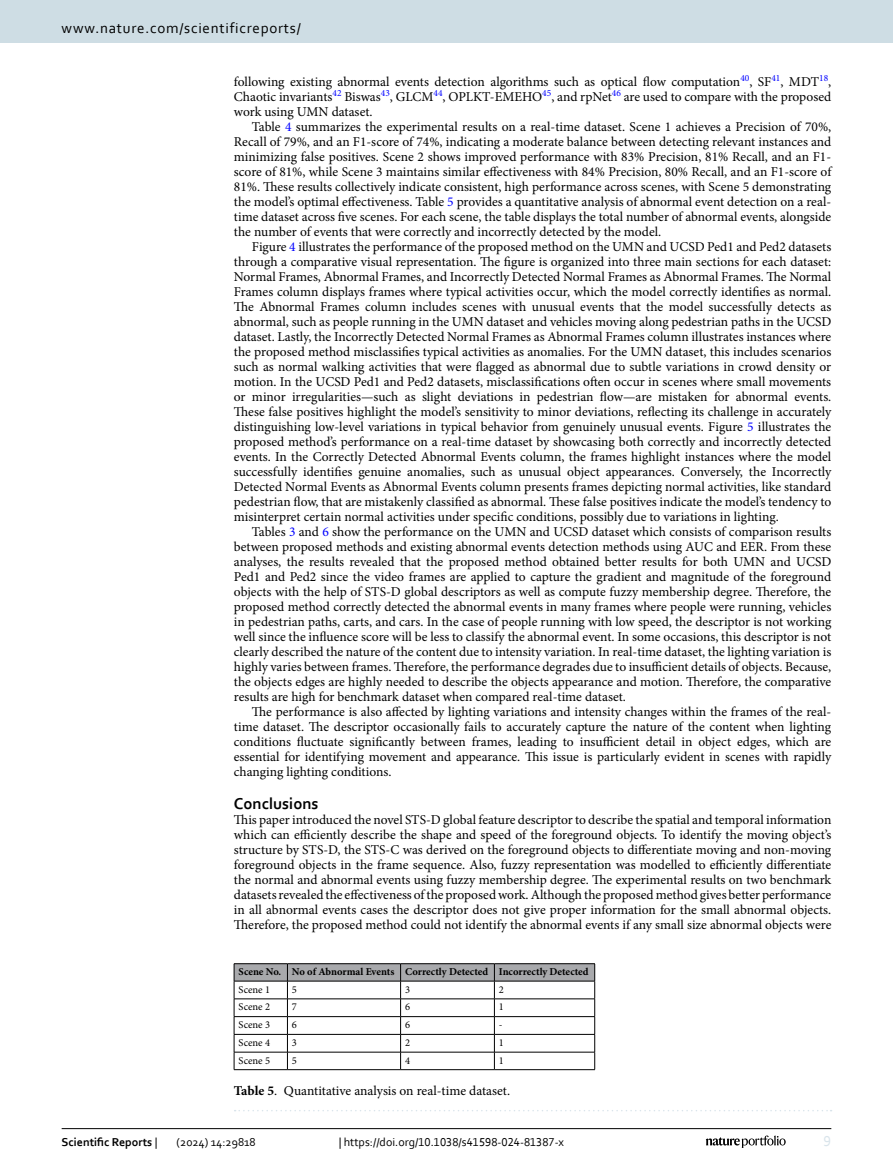
<style>
.page{position:relative;width:893px;height:1174px;background:#fff}
.page>*{position:absolute;margin:0;border:0;box-sizing:border-box;transform-origin:0 0}
.Head_1{font:700 16.5px "Corbel";color:#000}
.t1{font:15px "Corbel";letter-spacing:.05em;color:#000}
.t2{font:15px "Corbel";color:#d9e4eb}
.Body_Text_Indent{font:13.5px/15px "Minion Pro";color:#000;text-align:justify}
.Body_Text{font:13.5px/15px "Minion Pro";letter-spacing:-.005em;color:#000;text-align:justify}
.Table_Caption{font:13.5px "Minion Pro";color:#000}
.t3{font:12px "Corbel";color:#000}
.t4{font:700 12px "Corbel";color:#000}
.Table_Head{font:700 10.5px "Minion Pro";color:#000}
.Table_Body{font:10.5px "Minion Pro";color:#000}
.s1{color:#00f}
.s2{font-weight:700}
.s3{font-weight:400}
</style>
<div class="page">
<hr style="left:287px;top:1069px;width:114px;height:1px;background:#000">
<hr style="left:401px;top:1069px;width:93px;height:1px;background:#000">
<svg style="left:234px;top:963px;width:361px;height:106px"></svg>
<hr style="left:494px;top:1069px;width:101px;height:1px;background:#000">
<hr style="left:234px;top:1069px;width:53px;height:1px;background:#000">
<svg style="left:235px;top:1110px;width:597px;height:1px"></svg>
<hr style="left:62px;top:1128px;width:769px;height:1px;background:#000">
<svg style="left:706px;top:1135px;width:80px;height:12px"></svg>
<div style="left:0;top:0;width:893px;height:43px;background:#cedde4"></div>
<p class="t1" style="left:62px;top:18px;width:241px">www.nature.com/scientificreports/</p>
<p class="Body_Text" style="left:234px;top:74px;width:599px">following existing abnormal events detection algorithms such as optical flow computation<sup>40</sup>, SF<sup>41</sup>, MDT<sup>18</sup>, Chaotic invariants<sup>42</sup> Biswas<sup>43</sup>, GLCM<sup>44</sup>, OPLKT-EMEHO<sup>45</sup>, and rpNet<sup>46</sup> are used to compare with the proposed work using UMN dataset.</p>
<p class="Body_Text_Indent" style="left:234px;top:119px;width:599px;text-indent:18px">Table <span class="s1">4</span> summarizes the experimental results on a real-time dataset. Scene 1 achieves a Precision of 70%, Recall of 79%, and an F1-score of 74%, indicating a moderate balance between detecting relevant instances and minimizing false positives. Scene 2 shows improved performance with 83% Precision, 81% Recall, and an F1- score of 81%, while Scene 3 maintains similar effectiveness with 84% Precision, 80% Recall, and an F1-score of 81%. These results collectively indicate consistent, high performance across scenes, with Scene 5 demonstrating the model’s optimal effectiveness. Table <span class="s1">5</span> provides a quantitative analysis of abnormal event detection on a real&shy;time dataset across five scenes. For each scene, the table displays the total number of abnormal events, alongside the number of events that were correctly and incorrectly detected by the model.</p>
<p class="Body_Text_Indent" style="left:234px;top:239px;width:599px;text-indent:18px">Figure <span class="s1">4</span> illustrates the performance of the proposed method on the UMN and UCSD Ped1 and Ped2 datasets through a comparative visual representation. The figure is organized into three main sections for each dataset:<br>Normal Frames, Abnormal Frames, and Incorrectly Detected Normal Frames as Abnormal Frames. The Normal Frames column displays frames where typical activities occur, which the model correctly identifies as normal.<br>The Abnormal Frames column includes scenes with unusual events that the model successfully detects as abnormal, such as people running in the UMN dataset and vehicles moving along pedestrian paths in the UCSD dataset. Lastly, the Incorrectly Detected Normal Frames as Abnormal Frames column illustrates instances where the proposed method misclassifies typical activities as anomalies. For the UMN dataset, this includes scenarios such as normal walking activities that were flagged as abnormal due to subtle variations in crowd density or motion. In the UCSD Ped1 and Ped2 datasets, misclassifications often occur in scenes where small movements or minor irregularities—such as slight deviations in pedestrian flow—are mistaken for abnormal events.<br>These false positives highlight the model’s sensitivity to minor deviations, reflecting its challenge in accurately distinguishing low-level variations in typical behavior from genuinely unusual events. Figure <span class="s1">5</span> illustrates the proposed method’s performance on a real-time dataset by showcasing both correctly and incorrectly detected events. In the Correctly Detected Abnormal Events column, the frames highlight instances where the model successfully identifies genuine anomalies, such as unusual object appearances. Conversely, the Incorrectly Detected Normal Events as Abnormal Events column presents frames depicting normal activities, like standard pedestrian flow, that are mistakenly classified as abnormal. These false positives indicate the model’s tendency to misinterpret certain normal activities under specific conditions, possibly due to variations in lighting.</p>
<p class="Body_Text_Indent" style="left:234px;top:524px;width:599px;text-indent:18px">Tables <span class="s1">3</span> and <span class="s1">6</span> show the performance on the UMN and UCSD dataset which consists of comparison results between proposed methods and existing abnormal events detection methods using AUC and EER. From these analyses, the results revealed that the proposed method obtained better results for both UMN and UCSD Ped1 and Ped2 since the video frames are applied to capture the gradient and magnitude of the foreground objects with the help of STS-D global descriptors as well as compute fuzzy membership degree. Therefore, the proposed method correctly detected the abnormal events in many frames where people were running, vehicles in pedestrian paths, carts, and cars. In the case of people running with low speed, the descriptor is not working well since the influence score will be less to classify the abnormal event. In some occasions, this descriptor is not clearly described the nature of the content due to intensity variation. In real-time dataset, the lighting variation is highly varies between frames. Therefore, the performance degrades due to insufficient details of objects. Because, the objects edges are highly needed to describe the objects appearance and motion. Therefore, the comparative results are high for benchmark dataset when compared real-time dataset.</p>
<p class="Body_Text_Indent" style="left:234px;top:704px;width:599px;text-indent:18px">The performance is also affected by lighting variations and intensity changes within the frames of the real&shy;time dataset. The descriptor occasionally fails to accurately capture the nature of the content when lighting conditions fluctuate significantly between frames, leading to insufficient detail in object edges, which are essential for identifying movement and appearance. This issue is particularly evident in scenes with rapidly changing lighting conditions.</p>
<p class="Head_1" style="left:234px;top:793px;width:86px">Conclusions</p>
<p class="Body_Text" style="left:234px;top:812px;width:599px">This paper introduced the novel STS-D global feature descriptor to describe the spatial and temporal information which can efficiently describe the shape and speed of the foreground objects. To identify the moving object’s structure by STS-D, the STS-C was derived on the foreground objects to differentiate moving and non-moving foreground objects in the frame sequence. Also, fuzzy representation was modelled to efficiently differentiate the normal and abnormal events using fuzzy membership degree. The experimental results on two benchmark datasets revealed the effectiveness of the proposed work. Although the proposed method gives better performance in all abnormal events cases the descriptor does not give proper information for the small abnormal objects.<br>Therefore, the proposed method could not identify the abnormal events if any small size abnormal objects were</p>
<p class="Table_Head" style="left:239px;top:964px;width:44px">Scene No.</p>
<p class="Table_Head" style="left:292px;top:964px;width:104px">No of Abnormal Events</p>
<p class="Table_Head" style="left:405px;top:964px;width:85px">Correctly Detected</p>
<p class="Table_Head" style="left:499px;top:964px;width:91px">Incorrectly Detected</p>
<p class="Table_Body" style="left:239px;top:982px;width:33px">Scene 1</p>
<p class="Table_Body" style="left:292px;top:982px;width:7px">5</p>
<p class="Table_Body" style="left:405px;top:982px;width:7px">3</p>
<p class="Table_Body" style="left:499px;top:982px;width:7px">2</p>
<p class="Table_Body" style="left:239px;top:1000px;width:33px">Scene 2</p>
<p class="Table_Body" style="left:292px;top:1000px;width:7px">7</p>
<p class="Table_Body" style="left:405px;top:1000px;width:7px">6</p>
<p class="Table_Body" style="left:499px;top:1000px;width:7px">1</p>
<p class="Table_Body" style="left:239px;top:1017px;width:33px">Scene 3</p>
<p class="Table_Body" style="left:292px;top:1017px;width:7px">6</p>
<p class="Table_Body" style="left:405px;top:1017px;width:7px">6</p>
<p class="Table_Body" style="left:499px;top:1017px;width:5px">-</p>
<p class="Table_Body" style="left:239px;top:1035px;width:33px">Scene 4</p>
<p class="Table_Body" style="left:292px;top:1035px;width:7px">3</p>
<p class="Table_Body" style="left:405px;top:1035px;width:7px">2</p>
<p class="Table_Body" style="left:499px;top:1035px;width:7px">1</p>
<p class="Table_Body" style="left:239px;top:1053px;width:33px">Scene 5</p>
<p class="Table_Body" style="left:292px;top:1053px;width:7px">5</p>
<p class="Table_Body" style="left:405px;top:1053px;width:7px">4</p>
<p class="Table_Body" style="left:499px;top:1053px;width:7px">1</p>
<p class="Table_Caption" style="left:234px;top:1082px;width:278px"><span class="s2">Table 5</span>. Quantitative analysis on real-time dataset.</p>
<p class="t4" style="left:62px;top:1134px;width:97px">Scientific Reports <span class="s3">|</span></p>
<p class="t3" style="left:177px;top:1134px;width:81px">(2024) 14:29818</p>
<p class="t3" style="left:339px;top:1134px;width:227px">| https://doi.org/10.1038/s41598-024-81387-x</p>
<p class="t2" style="left:824px;top:1132px;width:9px">9</p>
</div>
